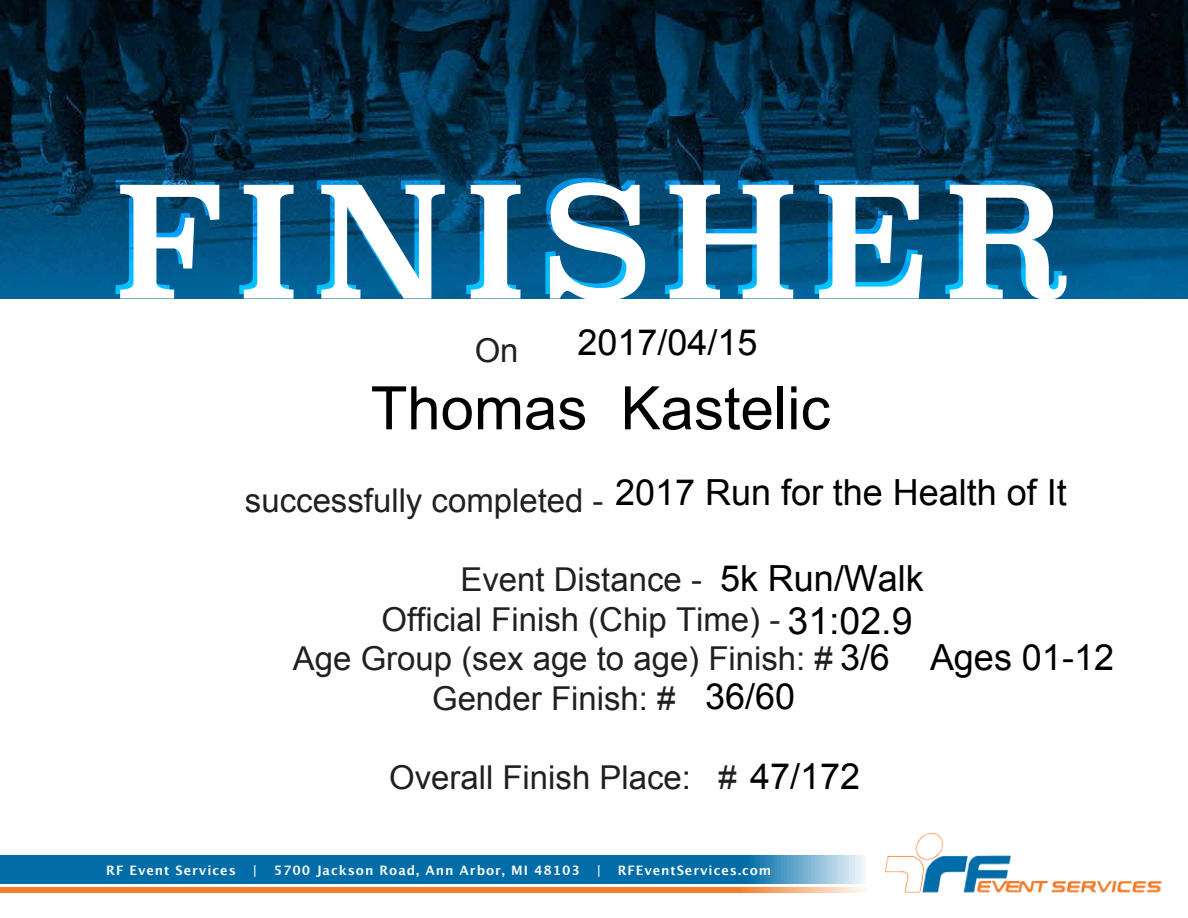
<style>
.page{position:relative;width:1188px;height:918px;background:#fff}
.page>*{position:absolute;margin:0;border:0;box-sizing:border-box;transform-origin:0 0}
.t1{font:153px "Superclarendon";letter-spacing:.1em;color:#fff}
.t2{font:60px "Arial";color:#000}
.t3{font:37.5px "Arial";color:#000}
.t4{font:36px "Arial";color:#000}
.t5{font:32.85px "Arial";color:#221f20}
.t6{font:700 13.05px "Lucida Grande";letter-spacing:.075em;color:#fff}
.s1{font-size:36px;color:#000}
</style>
<div class="page">
<img style="left:0;top:0;width:1188px;height:298px">
<img style="left:884px;top:832px;width:278px;height:61px">
<svg style="left:0;top:856px;width:865px;height:27px;background:#1076ae"></svg>
<svg style="left:0;top:887px;width:865px;height:5px;background:#f48739"></svg>
<h1 class="t1" style="left:110px;top:135px;width:957px">FINISHER</h1>
<p class="t5" style="left:475px;top:328px;width:45px">On</p>
<p class="t4" style="left:578px;top:323px;width:182px">2017/04/15</p>
<h2 class="t2" style="left:371px;top:375px;width:461px">Thomas Kastelic</h2>
<p class="t5" style="left:245px;top:479px;width:360px">successfully completed -</p>
<p class="t4" style="left:615px;top:473px;width:453px">2017 Run for the Health of It</p>
<p class="t4" style="left:720px;top:558px;width:205px">5k Run/Walk</p>
<p class="t5" style="left:460px;top:558px;width:243px">Event Distance -</p>
<p class="t5" style="left:382px;top:598px;width:400px">Official Finish (Chip Time) -</p>
<p class="t5" style="left:293px;top:637px;width:599px">Age Group (sex age to age) Finish: # <span class="s1">3/6</span></p>
<p class="t5" style="left:432px;top:677px;width:245px">Gender Finish: #</p>
<p class="t3" style="left:788px;top:600px;width:127px">31:02.9</p>
<p class="t4" style="left:930px;top:638px;width:186px">Ages 01-12</p>
<p class="t4" style="left:705px;top:677px;width:92px">36/60</p>
<p class="t5" style="left:389px;top:756px;width:472px">Overall Finish Place: # <span class="s1">47/172</span></p>
<p class="t6" style="left:106px;top:860px;width:131px">RF Event Services</p>
<p class="t6" style="left:252px;top:860px;width:6px">|</p>
<p class="t6" style="left:274px;top:860px;width:308px">5700 Jackson Road, Ann Arbor, MI 48103</p>
<p class="t6" style="left:596px;top:860px;width:6px">|</p>
<p class="t6" style="left:618px;top:860px;width:155px">RFEventServices.com</p>
</div>
